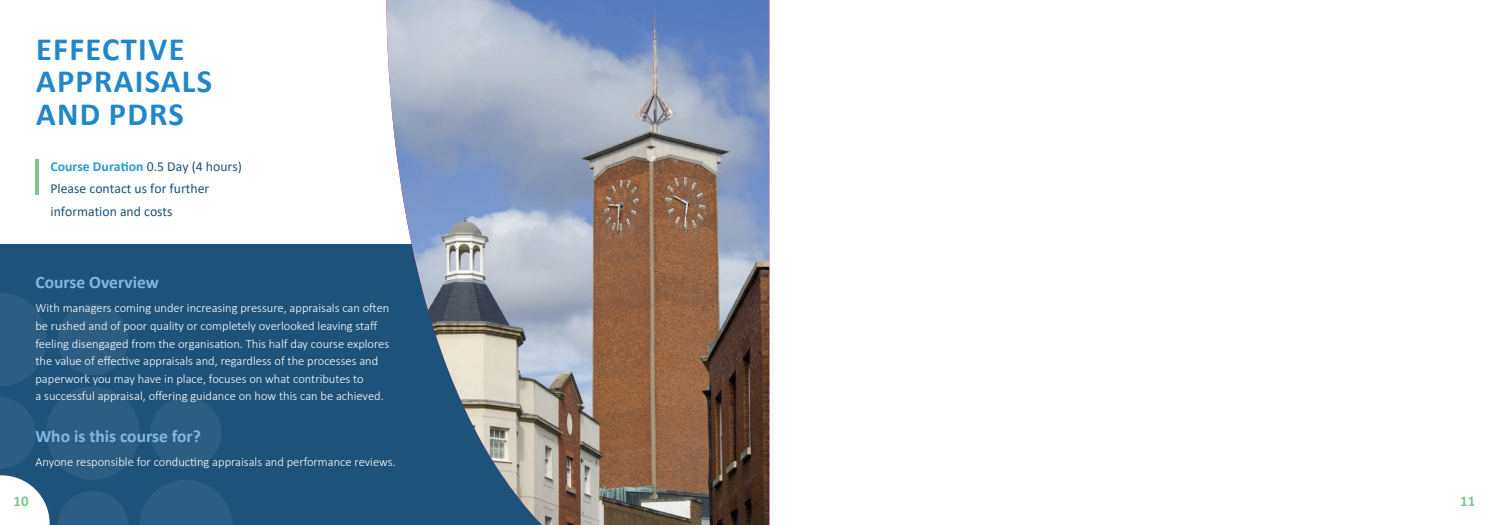
<style>
.page{position:relative;width:1489px;height:525px;background:#fff}
.page>*{position:absolute;margin:0;border:0;box-sizing:border-box;transform-origin:0 0}
.t1{font:700 32.5px/32.5px "Calibri";letter-spacing:.04em;color:#2088c9}
.t2{font:700 17.5px "Calibri";color:#84b7e3}
.t3{font:700 15px "Calibri";color:#7bc792}
.t4{font:13.75px/22.1px "Calibri";color:#1d537b}
.t5{font:300 12.5px/17.5px "Calibri";color:#fff}
.s1{font-weight:700;color:#269bd5}
</style>
<div class="page">
<div style="left:0;top:244px;width:549px;height:280px;background:#1d537b"></div>
<svg style="left:0;top:293px;width:46px;height:93px"></svg>
<svg style="left:150px;top:398px;width:71px;height:71px"></svg>
<svg style="left:58px;top:304px;width:70px;height:71px"></svg>
<div style="left:46px;top:386px;width:94px;height:93px;background:#2c5e83;border-radius:50%"></div>
<svg style="left:139px;top:480px;width:93px;height:44px"></svg>
<img style="left:386px;top:0;width:383px;height:524px">
<hr style="left:35px;top:159px;width:4px;height:36px;background:#7bc792">
<svg style="left:0;top:393px;width:133px;height:131px"></svg>
<p class="t1" style="left:36px;top:33px;width:178px">EFFECTIVE<br>APPRAISALS<br>AND PDRS</p>
<p class="t4" style="left:50px;top:156px;width:193px"><span class="s1">Course Duration</span> 0.5 Day (4 hours)<br>Please contact us for further information and costs</p>
<p class="t2" style="left:35px;top:271px;width:125px">Course Overview</p>
<p class="t5" style="left:35px;top:299px;width:355px">With managers coming under increasing pressure, appraisals can often be rushed and of poor quality or completely overlooked leaving staff feeling disengaged from the organisation. This half day course explores the value of effective appraisals and, regardless of the processes and paperwork you may have in place, focuses on what contributes to<br>a successful appraisal, offering guidance on how this can be achieved.</p>
<p class="t2" style="left:35px;top:424px;width:167px">Who is this course for?</p>
<p class="t5" style="left:35px;top:452px;width:362px">Anyone responsible for conducting appraisals and performance reviews.</p>
<p class="t3" style="left:14px;top:491px;width:17px">10</p>
<p class="t3" style="left:1459px;top:491px;width:17px">11</p>
</div>
